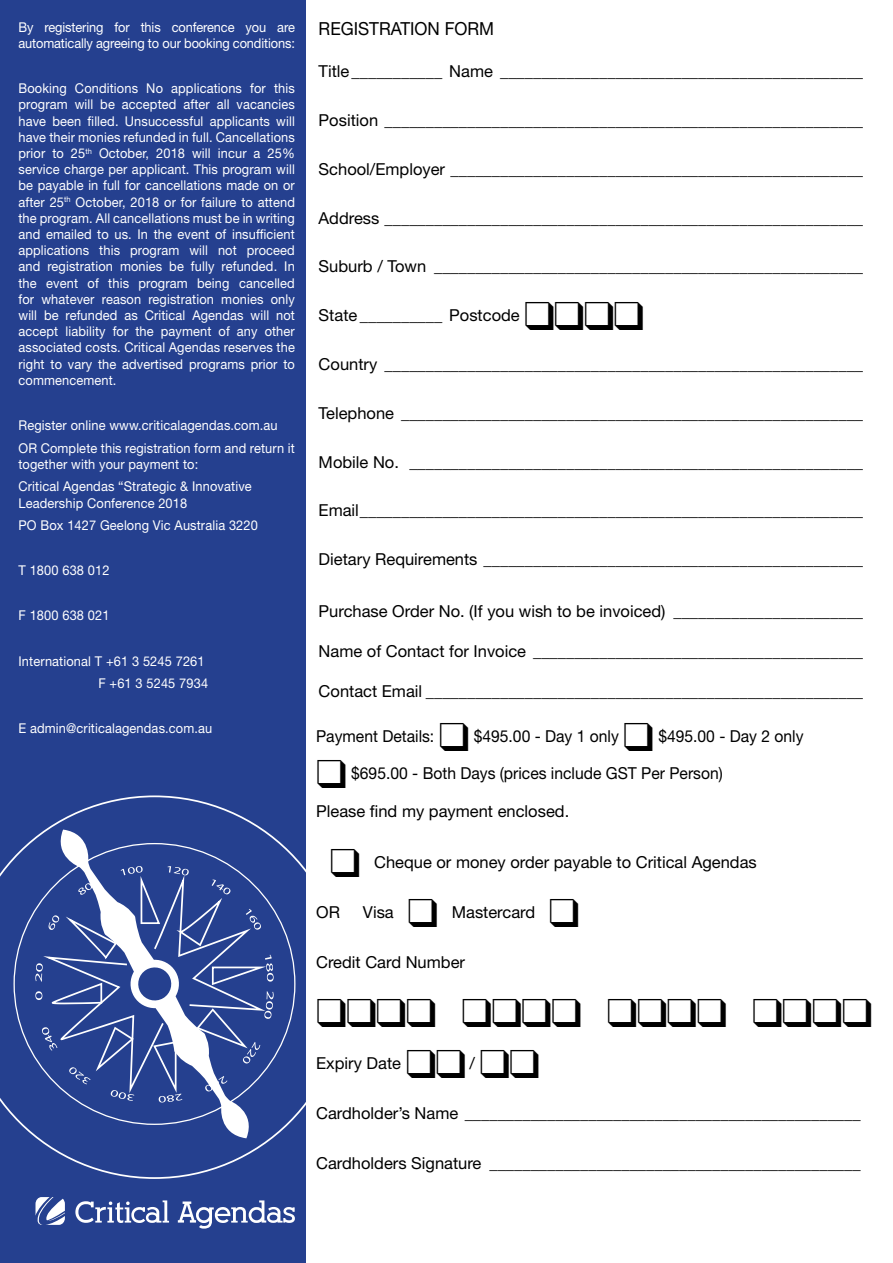
<style>
.page{position:relative;width:893px;height:1263px;background:#fff}
.page>*{position:absolute;margin:0;border:0;box-sizing:border-box;transform-origin:0 0}
.t1{font:40.5px "Zapf Dingbats";color:#000}
.t2{font:18px "Helvetica Neue LT Std";color:#000;scale:.95 1}
.t3{font:16.5px "Helvetica Neue LT Std";color:#000}
.t4{font:16.5px "Helvetica Neue LT Std";color:#000;scale:.95 1}
.t5{font:13.5px/16.2px "Helvetica Neue LT Std";letter-spacing:.01em;color:#fff;scale:.95 1}
.t6{font:13.5px/16.2px "Helvetica Neue LT Std";letter-spacing:-.01em;color:#fff;scale:.95 1}
</style>
<div class="page">
<div style="left:0;top:0;width:306px;height:1263px;background:#25408f"></div>
<svg style="left:36px;top:1197px;width:29px;height:28px"></svg>
<svg style="left:75px;top:1200px;width:94px;height:23px"></svg>
<svg style="left:178px;top:1200px;width:117px;height:28px"></svg>
<svg style="left:0;top:795px;width:306px;height:384px"></svg>
<svg style="left:14px;top:843px;width:281px;height:282px"></svg>
<svg style="left:35px;top:866px;width:239px;height:236px"></svg>
<p class="t6" style="left:18px;top:19px;width:292px">By registering for this conference you are automatically agreeing to our booking conditions:</p>
<p class="t5" style="left:18px;top:80px;width:292px;text-align:justify">Booking Conditions No applications for this program will be accepted after all vacancies have been filled. Unsuccessful applicants will have their monies refunded in full. Cancellations prior to 25<sup>th</sup> October, 2018 will incur a 25% service charge per applicant. This program will be payable in full for cancellations made on or after 25<sup>th</sup> October, 2018 or for failure to attend the program. All cancellations must be in writing and emailed to us. In the event of insufficient applications this program will not proceed and registration monies be fully refunded. In the event of this program being cancelled for whatever reason registration monies only will be refunded as Critical Agendas will not accept liability for the payment of any other associated costs. Critical Agendas reserves the right to vary the advertised programs prior to commencement.</p>
<p class="t5" style="left:18px;top:414px;width:292px;line-height:22.5px">Register online www.criticalagendas.com.au<br>OR Complete this registration form and return it</p>
<p class="t5" style="left:18px;top:452px;width:247px;line-height:22.5px">together with your payment to:<br>Critical Agendas “Strategic &amp; Innovative</p>
<p class="t5" style="left:18px;top:491px;width:254px;line-height:22.5px">Leadership Conference 2018<br>PO Box 1427 Geelong Vic Australia 3220</p>
<p class="t5" style="left:18px;top:562px;width:97px">T 1800 638 012</p>
<p class="t5" style="left:18px;top:607px;width:97px">F 1800 638 021</p>
<p class="t5" style="left:18px;top:649px;width:201px;line-height:22.5px;text-align:right">International T +61 3 5245 7261<br>F +61 3 5245 7934</p>
<p class="t5" style="left:18px;top:720px;width:206px">E admin@criticalagendas.com.au</p>
<p class="t2" style="left:319px;top:18px;width:186px">REGISTRATION FORM</p>
<p class="t3" style="left:319px;top:62px;width:546px">Title___________ Name ____________________________________________</p>
<p class="t3" style="left:319px;top:110px;width:546px">Position __________________________________________________________</p>
<p class="t3" style="left:319px;top:159px;width:546px">School/Employer __________________________________________________</p>
<p class="t3" style="left:319px;top:208px;width:546px">Address __________________________________________________________</p>
<p class="t3" style="left:319px;top:257px;width:546px">Suburb / Town ____________________________________________________</p>
<p class="t3" style="left:319px;top:305px;width:203px">State __________ Postcode</p>
<h1 class="t1" style="left:524px;top:297px;width:122px">❑ ❑ ❑ ❑</h1>
<p class="t3" style="left:319px;top:354px;width:546px">Country __________________________________________________________</p>
<p class="t3" style="left:319px;top:403px;width:546px">Telephone ________________________________________________________</p>
<p class="t3" style="left:319px;top:452px;width:546px">Mobile No. _______________________________________________________</p>
<p class="t3" style="left:319px;top:501px;width:546px">Email_____________________________________________________________</p>
<p class="t3" style="left:319px;top:549px;width:546px">Dietary Requirements ______________________________________________</p>
<p class="t3" style="left:319px;top:601px;width:546px">Purchase Order No. (If you wish to be invoiced) _______________________</p>
<p class="t3" style="left:319px;top:641px;width:546px">Name of Contact for Invoice ________________________________________</p>
<p class="t3" style="left:319px;top:681px;width:546px">Contact Email _____________________________________________________</p>
<p class="t4" style="left:316px;top:726px;width:515px">Payment Details: ❑ $495.00 - Day 1 only ❑ $495.00 - Day 2 only</p>
<p class="t4" style="left:316px;top:763px;width:430px">❑ $695.00 - Both Days (prices include GST Per Person)</p>
<p class="t3" style="left:316px;top:801px;width:255px">Please find my payment enclosed.</p>
<p class="t3" style="left:330px;top:852px;width:428px">❑ Cheque or money order payable to Critical Agendas</p>
<p class="t3" style="left:316px;top:902px;width:25px">OR</p>
<p class="t3" style="left:363px;top:902px;width:32px">Visa</p>
<p class="t3" style="left:408px;top:902px;width:129px">❑ Mastercard</p>
<p class="t3" style="left:316px;top:952px;width:150px">Credit Card Number</p>
<h1 class="t1" style="left:316px;top:994px;width:558px">❑ ❑ ❑ ❑ ❑ ❑ ❑ ❑ ❑ ❑ ❑ ❑ ❑ ❑ ❑ ❑</h1>
<p class="t3" style="left:316px;top:1053px;width:86px">Expiry Date</p>
<h1 class="t1" style="left:406px;top:1044px;width:136px">❑ ❑ ❑ ❑</h1>
<p class="t3" style="left:469px;top:1053px;width:7px">/</p>
<p class="t3" style="left:316px;top:1103px;width:546px">Cardholder’s Name ________________________________________________</p>
<p class="t3" style="left:316px;top:1153px;width:546px">Cardholders Signature _____________________________________________</p>
</div>
